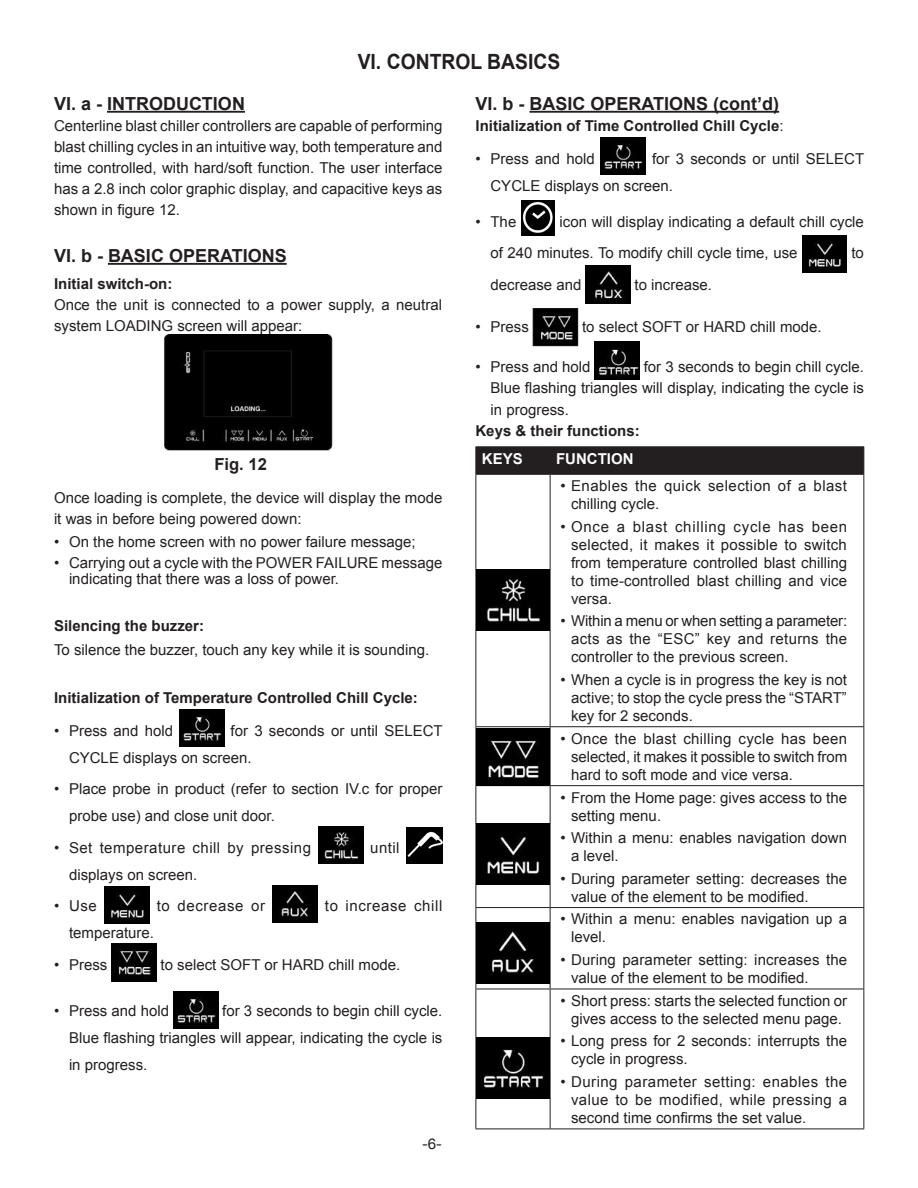
<style>
.page{position:relative;width:918px;height:1188px;background:#fff}
.page>*{position:absolute;margin:0;border:0;box-sizing:border-box;transform-origin:0 0}
.t1{font:700 21px "Arial";color:#231f20;scale:.92 1}
.t2{font:700 18px "Arial";color:#231f20}
.t3{font:700 16.65px "Arial";color:#231f20}
.t4{font:15px/18px "Arial";color:#231f20}
.t5{font:700 15px "Arial";color:#231f20}
.t6{font:15px/18px "Arial";letter-spacing:.03em;color:#231f20}
.t7{font:15px "Arial";letter-spacing:.04em;color:#231f20}
.t8{font:700 15px "Arial";color:#fff}
.t9{font:15px "Helvetica Neue";color:#231f20}
.s1{font-weight:400}
</style>
<div class="page">
<hr style="left:107px;top:111px;width:138px;height:2px;background:#231f20">
<hr style="left:108px;top:263px;width:179px;height:2px;background:#231f20">
<img style="left:179px;top:710px;width:45px;height:37px">
<img style="left:318px;top:826px;width:45px;height:38px">
<img style="left:407px;top:828px;width:35px;height:35px">
<img style="left:104px;top:886px;width:45px;height:37px">
<img style="left:273px;top:885px;width:44px;height:38px">
<img style="left:112px;top:944px;width:44px;height:37px">
<img style="left:173px;top:991px;width:45px;height:38px">
<hr style="left:530px;top:111px;width:249px;height:2px;background:#231f20">
<img style="left:601px;top:138px;width:45px;height:37px">
<img style="left:521px;top:201px;width:34px;height:35px">
<img style="left:802px;top:235px;width:45px;height:38px">
<img style="left:586px;top:266px;width:44px;height:37px">
<img style="left:535px;top:310px;width:41px;height:34px">
<div style="left:533px;top:308px;width:45px;height:38px;border:1px solid #1a1a18"></div>
<img style="left:595px;top:342px;width:45px;height:37px">
<hr style="left:476px;top:446px;width:74px;height:1px;background:#231f20">
<hr style="left:550px;top:446px;width:314px;height:1px;background:#231f20">
<div style="left:476px;top:447px;width:388px;height:27px;background:#231f20"></div>
<hr style="left:476px;top:474px;width:74px;height:1px;background:#231f20">
<hr style="left:476px;top:475px;width:1px;height:251px;background:#231f20">
<hr style="left:550px;top:474px;width:314px;height:1px;background:#231f20">
<hr style="left:550px;top:475px;width:1px;height:251px;background:#231f20">
<hr style="left:863px;top:475px;width:1px;height:251px;background:#231f20">
<hr style="left:476px;top:726px;width:74px;height:1px;background:#231f20">
<hr style="left:476px;top:727px;width:1px;height:58px;background:#231f20">
<hr style="left:550px;top:726px;width:314px;height:1px;background:#231f20">
<hr style="left:550px;top:727px;width:1px;height:58px;background:#231f20">
<hr style="left:863px;top:727px;width:1px;height:58px;background:#231f20">
<hr style="left:476px;top:785px;width:74px;height:1px;background:#231f20">
<hr style="left:476px;top:786px;width:1px;height:121px;background:#231f20">
<hr style="left:550px;top:785px;width:314px;height:1px;background:#231f20">
<hr style="left:550px;top:786px;width:1px;height:121px;background:#231f20">
<hr style="left:863px;top:786px;width:1px;height:121px;background:#231f20">
<hr style="left:476px;top:907px;width:74px;height:1px;background:#231f20">
<hr style="left:476px;top:908px;width:1px;height:81px;background:#231f20">
<hr style="left:550px;top:907px;width:314px;height:1px;background:#231f20">
<hr style="left:550px;top:908px;width:1px;height:81px;background:#231f20">
<hr style="left:863px;top:908px;width:1px;height:81px;background:#231f20">
<hr style="left:476px;top:989px;width:74px;height:1px;background:#231f20">
<hr style="left:476px;top:989px;width:1px;height:140px;background:#231f20">
<hr style="left:550px;top:989px;width:314px;height:1px;background:#231f20">
<hr style="left:550px;top:989px;width:1px;height:140px;background:#231f20">
<hr style="left:863px;top:989px;width:1px;height:140px;background:#231f20">
<hr style="left:476px;top:1129px;width:74px;height:1px;background:#231f20">
<hr style="left:550px;top:1129px;width:314px;height:1px;background:#231f20">
<img style="left:476px;top:569px;width:74px;height:61px">
<img style="left:476px;top:729px;width:74px;height:56px">
<img style="left:476px;top:824px;width:74px;height:61px">
<img style="left:476px;top:922px;width:74px;height:61px">
<img style="left:476px;top:1037px;width:74px;height:62px">
<img style="left:164px;top:335px;width:169px;height:116px">
<h1 class="t1" style="left:358px;top:48px;width:222px">VI. CONTROL BASICS</h1>
<p class="t2" style="left:54px;top:92px;width:192px">VI. a - INTRODUCTION</p>
<p class="t4" style="left:54px;top:115px;width:390px;line-height:21px;text-align:justify">Centerline blast chiller controllers are capable of performing blast chilling cycles in an intuitive way, both temperature and time controlled, with hard/soft function. The user interface has a 2.8 inch color graphic display, and capacitive keys as shown in figure 12.</p>
<p class="t2" style="left:54px;top:244px;width:234px">VI. b - BASIC OPERATIONS</p>
<p class="t5" style="left:54px;top:274px;width:120px">Initial switch-on:</p>
<p class="t4" style="left:54px;top:294px;width:390px;line-height:21px">Once the unit is connected to a power supply, a neutral system LOADING screen will appear:</p>
<p class="t3" style="left:214px;top:453px;width:54px">Fig. 12</p>
<p class="t4" style="left:54px;top:488px;width:390px;line-height:21px">Once loading is complete, the device will display the mode it was in before being powered down:</p>
<p class="t4" style="left:54px;top:533px;width:363px">• On the home screen with no power failure message;</p>
<p class="t4" style="left:69px;top:555px;width:375px;line-height:16.5px;text-indent:-15px">• Carrying out a cycle with the POWER FAILURE message indicating that there was a loss of power.</p>
<p class="t5" style="left:54px;top:616px;width:152px">Silencing the buzzer:</p>
<p class="t4" style="left:54px;top:641px;width:377px">To silence the buzzer, touch any key while it is sounding.</p>
<p class="t5" style="left:54px;top:688px;width:365px">Initialization of Temperature Controlled Chill Cycle:</p>
<p class="t4" style="left:54px;top:722px;width:121px">• Press and hold</p>
<p class="t4" style="left:69px;top:717px;width:375px;line-height:27px;text-indent:162px">for 3 seconds or until SELECT<br>CYCLE displays on screen.</p>
<p class="t4" style="left:69px;top:776px;width:375px;line-height:27px;text-indent:-15px">• Place probe in product (refer to section IV.c for proper probe use) and close unit door.</p>
<p class="t6" style="left:54px;top:839px;width:259px">• Set temperature chill by pressing</p>
<p class="t4" style="left:370px;top:839px;width:31px">until</p>
<p class="t4" style="left:69px;top:866px;width:130px">displays on screen.</p>
<p class="t4" style="left:54px;top:897px;width:44px">• Use</p>
<p class="t7" style="left:157px;top:896px;width:110px">to decrease or</p>
<p class="t7" style="left:325px;top:896px;width:119px">to increase chill</p>
<p class="t4" style="left:69px;top:924px;width:87px">temperature.</p>
<p class="t4" style="left:54px;top:956px;width:55px">• Press</p>
<p class="t4" style="left:161px;top:956px;width:241px">to select SOFT or HARD chill mode.</p>
<p class="t4" style="left:54px;top:1002px;width:117px">• Press and hold</p>
<p class="t4" style="left:69px;top:998px;width:375px;line-height:27px;text-align:justify;text-indent:153px">for 3 seconds to begin chill cycle.<br>Blue flashing triangles will appear, indicating the cycle is in progress.</p>
<p class="t9" style="left:422px;top:1133px;width:22px">-6-</p>
<p class="t2" style="left:476px;top:92px;width:305px">VI. b - BASIC OPERATIONS (cont’d)</p>
<p class="t5" style="left:476px;top:116px;width:310px">Initialization of Time Controlled Chill Cycle<span class="s1">:</span></p>
<p class="t4" style="left:476px;top:150px;width:121px">• Press and hold</p>
<p class="t4" style="left:490px;top:145px;width:375px;line-height:27px;text-indent:162px">for 3 seconds or until SELECT<br>CYCLE displays on screen.</p>
<p class="t4" style="left:476px;top:213px;width:42px">• The</p>
<p class="t4" style="left:490px;top:206px;width:375px;line-height:31.5px;text-indent:69px">icon will display indicating a default chill cycle of 240 minutes. To modify chill cycle time, use</p>
<p class="t4" style="left:851px;top:244px;width:14px">to</p>
<p class="t4" style="left:490px;top:276px;width:92px">decrease and</p>
<p class="t4" style="left:635px;top:276px;width:79px">to increase.</p>
<p class="t4" style="left:476px;top:318px;width:55px">• Press</p>
<p class="t4" style="left:582px;top:318px;width:241px">to select SOFT or HARD chill mode.</p>
<p class="t4" style="left:476px;top:358px;width:117px">• Press and hold</p>
<p class="t4" style="left:490px;top:357px;width:375px;line-height:21.3px;text-align:justify;text-indent:153px">for 3 seconds to begin chill cycle.<br>Blue flashing triangles will display, indicating the cycle is in progress.</p>
<p class="t5" style="left:476px;top:421px;width:166px">Keys &amp; their functions:</p>
<p class="t8" style="left:482px;top:449px;width:42px">KEYS</p>
<p class="t8" style="left:556px;top:449px;width:79px">FUNCTION</p>
<p class="t6" style="left:571px;top:477px;width:277px;text-indent:-10px">• Enables the quick selection of a blast chilling cycle.</p>
<p class="t4" style="left:571px;top:518px;width:278px;text-align:justify;text-indent:-10px">• Once a blast chilling cycle has been selected, it makes it possible to switch from temperature controlled blast chilling to time-controlled blast chilling and vice versa.</p>
<p class="t4" style="left:571px;top:612px;width:278px;text-align:justify;text-indent:-10px">• Within a menu or when setting a parameter: acts as the “ESC” key and returns the controller to the previous screen.</p>
<p class="t4" style="left:571px;top:671px;width:277px;text-align:justify;text-indent:-10px">• When a cycle is in progress the key is not active; to stop the cycle press the “START” key for 2 seconds.</p>
<p class="t4" style="left:571px;top:730px;width:278px;text-align:justify;text-indent:-10px">• Once the blast chilling cycle has been selected, it makes it possible to switch from hard to soft mode and vice versa.</p>
<p class="t4" style="left:571px;top:788px;width:277px;text-indent:-10px">• From the Home page: gives access to the setting menu.</p>
<p class="t4" style="left:571px;top:829px;width:277px;text-indent:-10px">• Within a menu: enables navigation down a level.</p>
<p class="t4" style="left:571px;top:869px;width:277px;text-indent:-10px">• During parameter setting: decreases the value of the element to be modified.</p>
<p class="t4" style="left:571px;top:910px;width:278px;text-indent:-10px">• Within a menu: enables navigation up a level.</p>
<p class="t4" style="left:571px;top:951px;width:278px;text-indent:-10px">• During parameter setting: increases the value of the element to be modified.</p>
<p class="t4" style="left:561px;top:992px;width:288px;text-align:center">• Short press: starts the selected function or gives access to the selected menu page.</p>
<p class="t4" style="left:571px;top:1032px;width:277px;text-indent:-10px">• Long press for 2 seconds: interrupts the cycle in progress.</p>
<p class="t4" style="left:571px;top:1073px;width:278px;text-align:justify;text-indent:-10px">• During parameter setting: enables the value to be modified, while pressing a second time confirms the set value.</p>
</div>
